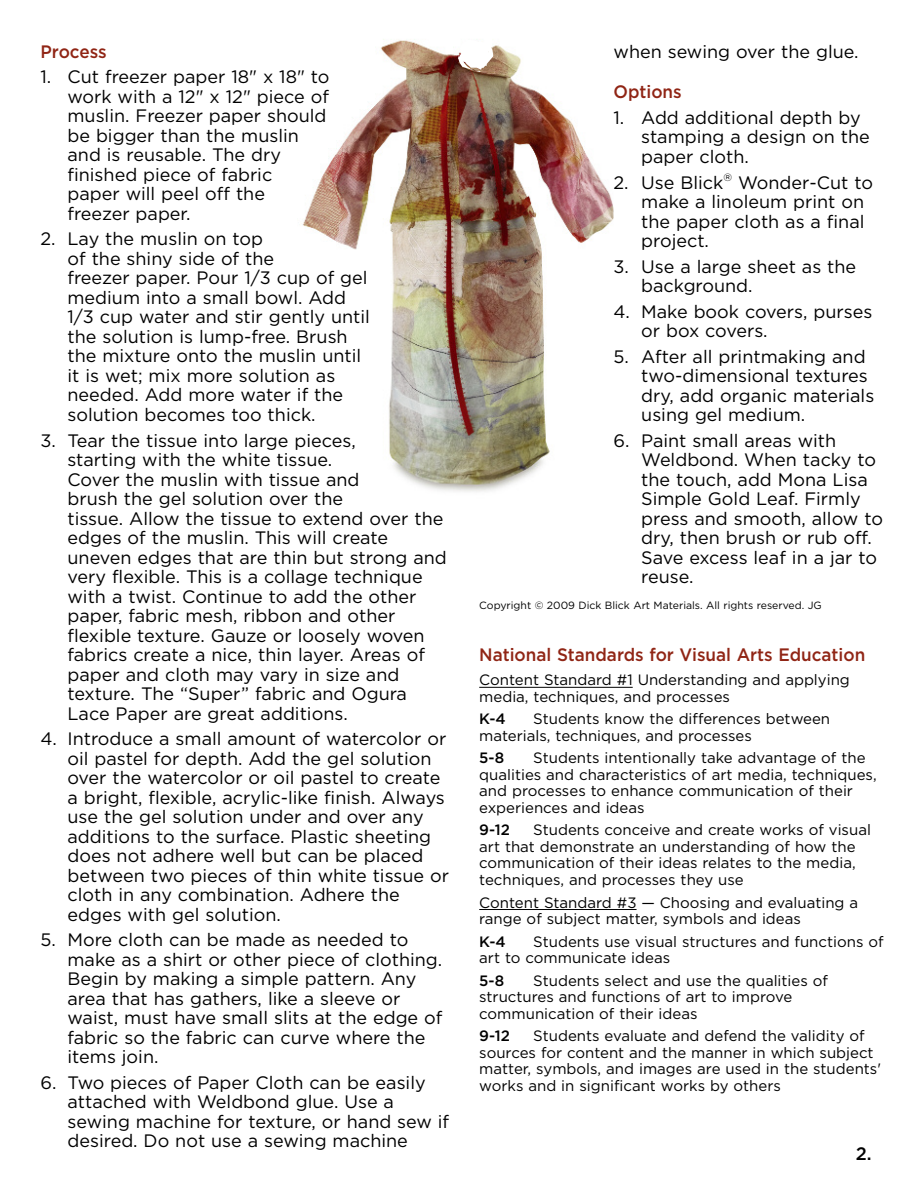
<style>
.page{position:relative;width:918px;height:1188px;background:#fff}
.page>*{position:absolute;margin:0;border:0;box-sizing:border-box;transform-origin:0 0}
.t1{font:18px/19.5px "Gotham";color:#000}
.t2{font:500 18px "Gotham";color:#902515;scale:.95 1}
.t3{font:500 18px "Gotham";color:#000}
.t4{font:15px/16.5px "Gotham";color:#000}
.t5{font:500 15px "Gotham";color:#000}
.t6{font:10.5px "Gotham";color:#000}
</style>
<div class="page">
<hr style="left:479px;top:687px;width:154px;height:1px;background:#000">
<hr style="left:479px;top:909px;width:158px;height:1px;background:#000">
<img style="left:302px;top:39px;width:312px;height:453px">
<p class="t2" style="left:41px;top:41px;width:71px">Process</p>
<p class="t1" style="left:67px;top:67px;width:264px;text-indent:-27px">1. Cut freezer paper 18" x 18" to work with a 12" x 12" piece of muslin. Freezer paper should be bigger than the muslin and is reusable. The dry finished piece of fabric<br>paper will peel off the freezer paper.</p>
<p class="t1" style="left:67px;top:230px;width:304px;text-indent:-27px">2. Lay the muslin on top<br>of the shiny side of the<br>freezer paper. Pour 1/3 cup of gel medium into a small bowl. Add<br>1/3 cup water and stir gently until the solution is lump-free. Brush the mixture onto the muslin until it is wet; mix more solution as needed. Add more water if the solution becomes too thick.</p>
<p class="t1" style="left:67px;top:431px;width:381px;text-indent:-27px">3. Tear the tissue into large pieces,<br>starting with the white tissue.<br>Cover the muslin with tissue and<br>brush the gel solution over the<br>tissue. Allow the tissue to extend over the edges of the muslin. This will create uneven edges that are thin but strong and very flexible. This is a collage technique with a twist. Continue to add the other paper, fabric mesh, ribbon and other flexible texture. Gauze or loosely woven fabrics create a nice, thin layer. Areas of paper and cloth may vary in size and texture. The “Super” fabric and Ogura Lace Paper are great additions.</p>
<p class="t1" style="left:67px;top:729px;width:383px;text-indent:-27px">4. Introduce a small amount of watercolor or oil pastel for depth. Add the gel solution over the watercolor or oil pastel to create a bright, flexible, acrylic-like finish. Always use the gel solution under and over any additions to the surface. Plastic sheeting does not adhere well but can be placed between two pieces of thin white tissue or cloth in any combination. Adhere the edges with gel solution.</p>
<p class="t1" style="left:68px;top:930px;width:376px;text-indent:-27px">5. More cloth can be made as needed to make as a shirt or other piece of clothing.<br>Begin by making a simple pattern. Any area that has gathers, like a sleeve or waist, must have small slits at the edge of fabric so the fabric can curve where the items join.</p>
<p class="t1" style="left:68px;top:1073px;width:383px;text-indent:-27px">6. Two pieces of Paper Cloth can be easily attached with Weldbond glue. Use a sewing machine for texture, or hand sew if desired. Do not use a sewing machine</p>
<p class="t1" style="left:614px;top:42px;width:247px">when sewing over the glue.</p>
<p class="t2" style="left:614px;top:82px;width:73px">Options</p>
<p class="t1" style="left:641px;top:108px;width:230px;text-indent:-28px">1. Add additional depth by stamping a design on the paper cloth.</p>
<p class="t1" style="left:641px;top:173px;width:233px;text-indent:-28px">2. Use Blick<sup>®</sup> Wonder-Cut to make a linoleum print on the paper cloth as a final project.</p>
<p class="t1" style="left:641px;top:257px;width:217px;text-indent:-28px">3. Use a large sheet as the background.</p>
<p class="t1" style="left:641px;top:302px;width:233px;text-indent:-28px">4. Make book covers, purses or box covers.</p>
<p class="t1" style="left:641px;top:347px;width:235px;text-indent:-28px">5. After all printmaking and two-dimensional textures dry, add organic materials using gel medium.</p>
<p class="t1" style="left:641px;top:431px;width:243px;text-indent:-28px">6. Paint small areas with<br>Weldbond. When tacky to the touch, add Mona Lisa<br>Simple Gold Leaf. Firmly press and smooth, allow to dry, then brush or rub off.<br>Save excess leaf in a jar to reuse.</p>
<p class="t6" style="left:479px;top:599px;width:344px">Copyright © 2009 Dick Blick Art Materials. All rights reserved. JG</p>
<p class="t2" style="left:479px;top:645px;width:408px">National Standards for Visual Arts Education</p>
<p class="t4" style="left:479px;top:672px;width:372px">Content Standard #1 Understanding and applying media, techniques, and processes</p>
<p class="t5" style="left:479px;top:710px;width:28px">K-4</p>
<p class="t4" style="left:479px;top:711px;width:352px;text-indent:54px">Students know the differences between materials, techniques, and processes</p>
<p class="t5" style="left:479px;top:749px;width:26px">5-8</p>
<p class="t4" style="left:479px;top:750px;width:399px;text-indent:54px">Students intentionally take advantage of the qualities and characteristics of art media, techniques, and processes to enhance communication of their experiences and ideas</p>
<p class="t5" style="left:479px;top:822px;width:32px">9-12</p>
<p class="t4" style="left:479px;top:822px;width:393px;text-indent:54px">Students conceive and create works of visual art that demonstrate an understanding of how the communication of their ideas relates to the media, techniques, and processes they use</p>
<p class="t4" style="left:479px;top:894px;width:380px">Content Standard #3 — Choosing and evaluating a range of subject matter, symbols and ideas</p>
<p class="t5" style="left:479px;top:933px;width:28px">K-4</p>
<p class="t4" style="left:479px;top:933px;width:406px;text-indent:54px">Students use visual structures and functions of art to communicate ideas</p>
<p class="t5" style="left:479px;top:972px;width:26px">5-8</p>
<p class="t4" style="left:479px;top:972px;width:350px;text-indent:54px">Students select and use the qualities of structures and functions of art to improve communication of their ideas</p>
<p class="t5" style="left:479px;top:1027px;width:32px">9-12</p>
<p class="t4" style="left:479px;top:1028px;width:403px;text-indent:54px">Students evaluate and defend the validity of sources for content and the manner in which subject matter, symbols, and images are used in the students' works and in significant works by others</p>
<p class="t3" style="left:856px;top:1144px;width:17px">2.</p>
</div>
